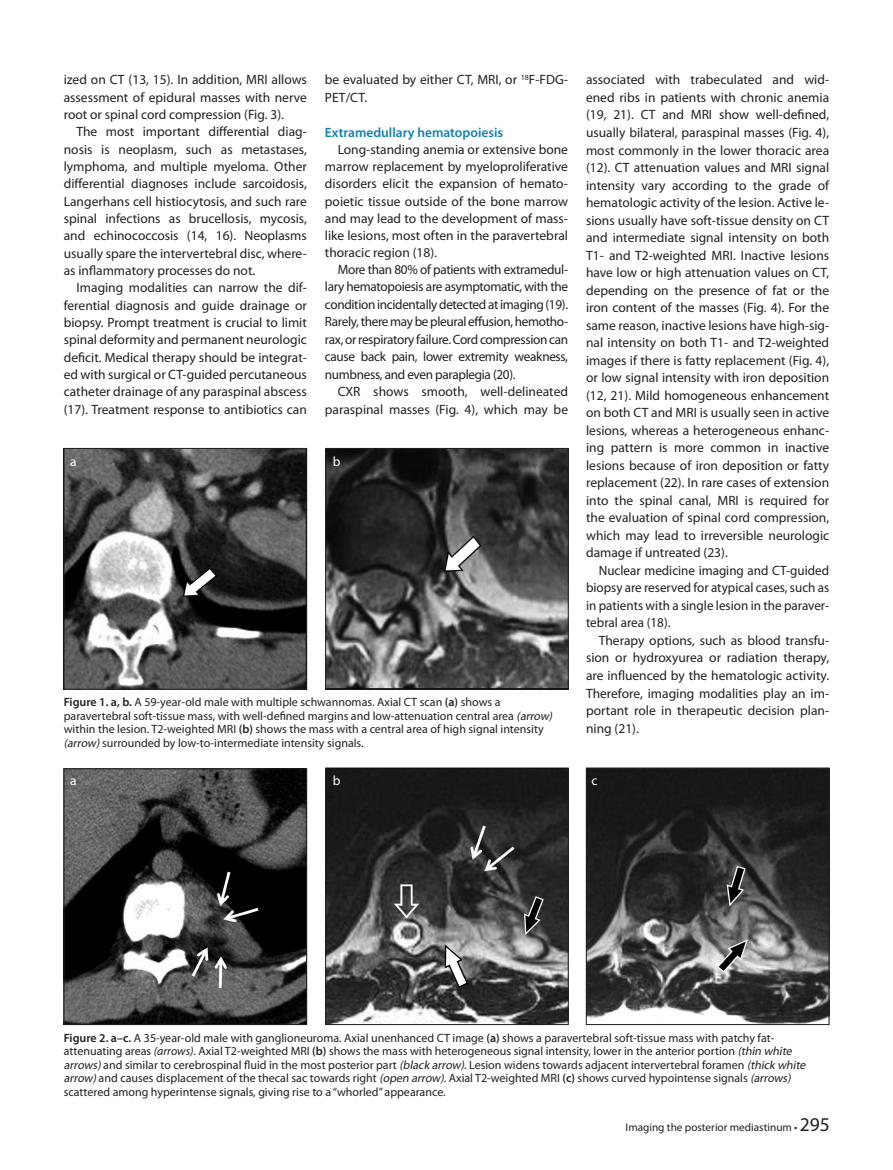
<style>
.page{position:relative;width:893px;height:1170px;background:#fff}
.page>*{position:absolute;margin:0;border:0;box-sizing:border-box;transform-origin:0 0}
.t1{font:13.5px/17.5px "Myriad Pro";color:#231f20;text-align:justify}
.t2{font:600 13.5px "Myriad Pro";color:#1181b4}
.t3{font:13.5px "Myriad Pro";color:#fff}
.t4{font:12px/13.5px "Myriad Pro";color:#231f20}
.t5{font:11.25px "Myriad Pro";color:#231f20}
.s1{font-weight:600}
.s2{font-style:italic}
.s3{font-size:19.5px}
</style>
<div class="page">
<img style="left:66px;top:770px;width:239px;height:252px">
<div style="left:64px;top:768px;width:243px;height:256px;border:1px solid #231f20"></div>
<img style="left:327px;top:769px;width:239px;height:253px">
<div style="left:325px;top:767px;width:243px;height:257px;border:1px solid #231f20"></div>
<img style="left:588px;top:769px;width:239px;height:253px">
<div style="left:586px;top:767px;width:243px;height:257px;border:1px solid #231f20"></div>
<img style="left:66px;top:450px;width:239px;height:237px">
<div style="left:64px;top:448px;width:243px;height:241px;border:1px solid #231f20"></div>
<img style="left:327px;top:450px;width:239px;height:237px">
<div style="left:325px;top:448px;width:243px;height:241px;border:1px solid #231f20"></div>
<p class="t1" style="left:64px;top:71px;width:245px">ized on CT (13, 15). In addition, MRI allows assessment of epidural masses with nerve root or spinal cord compression (Fig. 3).</p>
<p class="t1" style="left:64px;top:123px;width:245px;text-indent:13px">The most important differential diag&shy;nosis is neoplasm, such as metastases, lymphoma, and multiple myeloma. Other differential diagnoses include sarcoidosis, Langerhans cell histiocytosis, and such rare spinal infections as brucellosis, mycosis, and echinococcosis (14, 16). Neoplasms usually spare the intervertebral disc, where&shy;as inflammatory processes do not.</p>
<p class="t1" style="left:64px;top:279px;width:245px;text-indent:13px">Imaging modalities can narrow the dif&shy;ferential diagnosis and guide drainage or biopsy. Prompt treatment is crucial to limit spinal deformity and permanent neurologic deficit. Medical therapy should be integrat&shy;ed with surgical or CT-guided percutaneous catheter drainage of any paraspinal abscess (17). Treatment response to antibiotics can</p>
<p class="t1" style="left:325px;top:71px;width:245px">be evaluated by either CT, MRI, or <sup>18</sup>F-FDG-<br>PET/CT.</p>
<p class="t2" style="left:325px;top:124px;width:180px">Extramedullary hematopoiesis</p>
<p class="t1" style="left:325px;top:141px;width:245px;line-height:17.1px;text-indent:13px">Long-standing anemia or extensive bone marrow replacement by myeloproliferative disorders elicit the expansion of hemato&shy;poietic tissue outside of the bone marrow and may lead to the development of mass&shy;like lesions, most often in the paravertebral thoracic region (18).</p>
<p class="t1" style="left:325px;top:261px;width:245px;text-indent:13px">More than 80% of patients with extramedul&shy;lary hematopoiesis are asymptomatic, with the condition incidentally detected at imaging (19).<br>Rarely, there may be pleural effusion, hemotho&shy;rax, or respiratory failure. Cord compression can cause back pain, lower extremity weakness, numbness, and even paraplegia (20).</p>
<p class="t1" style="left:325px;top:383px;width:245px;text-align:right">CXR shows smooth, well-delineated paraspinal masses (Fig. 4), which may be</p>
<p class="t3" style="left:70px;top:453px;width:8px">a</p>
<p class="t3" style="left:333px;top:453px;width:9px">b</p>
<p class="t4" style="left:64px;top:695px;width:493px"><span class="s1">Figure 1. a, b.</span> A 59-year-old male with multiple schwannomas. Axial CT scan <span class="s1">(a)</span> shows a paravertebral soft-tissue mass, with well-defined margins and low-attenuation central area <span class="s2">(arrow) </span>within the lesion. T2-weighted MRI <span class="s1">(b)</span> shows the mass with a central area of high signal intensity <span class="s2">(arrow)</span>surrounded by low-to-intermediate intensity signals.</p>
<p class="t1" style="left:586px;top:71px;width:245px">associated with trabeculated and wid&shy;ened ribs in patients with chronic anemia (19, 21). CT and MRI show well-defined, usually bilateral, paraspinal masses (Fig. 4), most commonly in the lower thoracic area (12). CT attenuation values and MRI signal intensity vary according to the grade of hematologic activity of the lesion. Active le&shy;sions usually have soft-tissue density on CT and intermediate signal intensity on both T1- and T2-weighted MRI. Inactive lesions have low or high attenuation values on CT, depending on the presence of fat or the iron content of the masses (Fig. 4). For the same reason, inactive lesions have high-sig&shy;nal intensity on both T1- and T2-weighted images if there is fatty replacement (Fig. 4), or low signal intensity with iron deposition (12, 21). Mild homogeneous enhancement on both CT and MRI is usually seen in active lesions, whereas a heterogeneous enhanc&shy;ing pattern is more common in inactive lesions because of iron deposition or fatty replacement (22). In rare cases of extension into the spinal canal, MRI is required for the evaluation of spinal cord compression, which may lead to irreversible neurologic damage if untreated (23).</p>
<p class="t1" style="left:586px;top:561px;width:245px;text-indent:13px">Nuclear medicine imaging and CT-guided biopsy are reserved for atypical cases, such as in patients with a single lesion in the paraver&shy;tebral area (18).</p>
<p class="t1" style="left:586px;top:631px;width:245px;text-indent:13px">Therapy options, such as blood transfu&shy;sion or hydroxyurea or radiation therapy, are influenced by the hematologic activity.<br>Therefore, imaging modalities play an im&shy;portant role in therapeutic decision plan&shy;ning (21).</p>
<p class="t3" style="left:70px;top:772px;width:8px">a</p>
<p class="t3" style="left:333px;top:772px;width:9px">b</p>
<p class="t3" style="left:591px;top:772px;width:8px">c</p>
<p class="t4" style="left:64px;top:1030px;width:746px"><span class="s1">Figure 2. a–c.</span> A 35-year-old male with ganglioneuroma. Axial unenhanced CT image <span class="s1">(a)</span> shows a paravertebral soft-tissue mass with patchy fat&shy;attenuating areas <span class="s2">(arrows)</span>. Axial T2-weighted MRI <span class="s1">(b)</span> shows the mass with heterogeneous signal intensity, lower in the anterior portion <span class="s2">(thin white arrows)</span>and similar to cerebrospinal fluid in the most posterior part <span class="s2">(black arrow)</span>. Lesion widens towards adjacent intervertebral foramen <span class="s2">(thick white arrow)</span>and causes displacement of the thecal sac towards right <span class="s2">(open arrow)</span>. Axial T2-weighted MRI <span class="s1">(c)</span> shows curved hypointense signals <span class="s2">(arrows) </span>scattered among hyperintense signals, giving rise to a “whorled” appearance.</p>
<p class="t5" style="left:626px;top:1120px;width:206px">Imaging the posterior mediastinum • <span class="s3">295</span></p>
</div>
